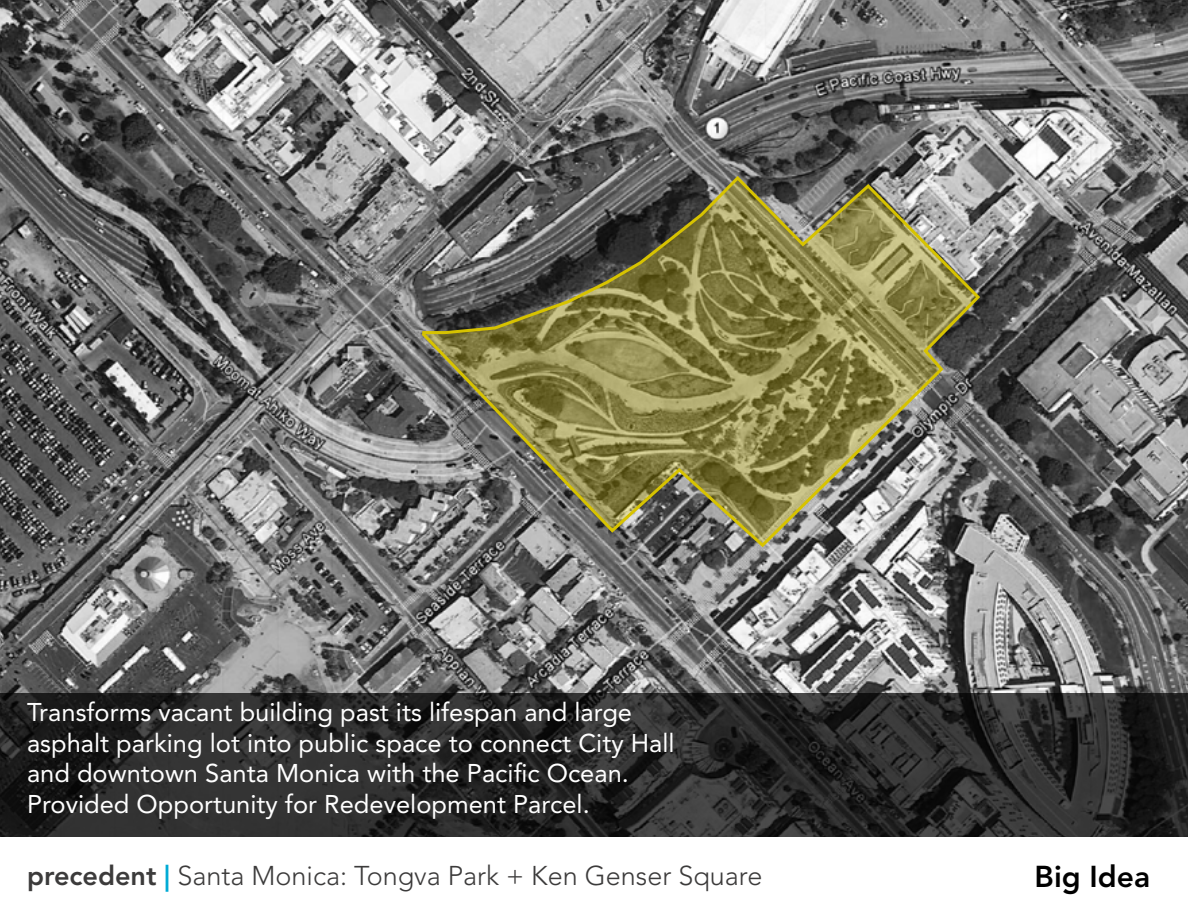
<style>
.page{position:relative;width:1188px;height:918px;background:#fff}
.page>*{position:absolute;margin:0;border:0;box-sizing:border-box;transform-origin:0 0}
.t1{font:800 30px "Avenir LT Std";color:#000}
.t2{font:300 27px "Avenir LT Std";color:#3c3b3b}
.t3{font:25.5px/30.6px "Avenir LT Std";color:#fff}
.s1{font-weight:800}
.s2{font-weight:800;color:#00abd5}
</style>
<div class="page">
<img style="left:0;top:0;width:1188px;height:693px">
<svg style="left:419px;top:174px;width:563px;height:375px;background:#807d5c"></svg>
<svg style="left:0;top:693px;width:1188px;height:144px;background:#282828"></svg>
<p class="t3" style="left:27px;top:697px;width:649px">Transforms vacant building past its lifespan and large asphalt parking lot into public space to connect City Hall and downtown Santa Monica with the Pacific Ocean.<br>Provided Opportunity for Redevelopment Parcel.</p>
<p class="t2" style="left:27px;top:860px;width:737px"><span class="s1">precedent</span> <span class="s2">|</span> Santa Monica: Tongva Park + Ken Genser Square</p>
<p class="t1" style="left:1035px;top:859px;width:117px">Big Idea</p>
</div>
